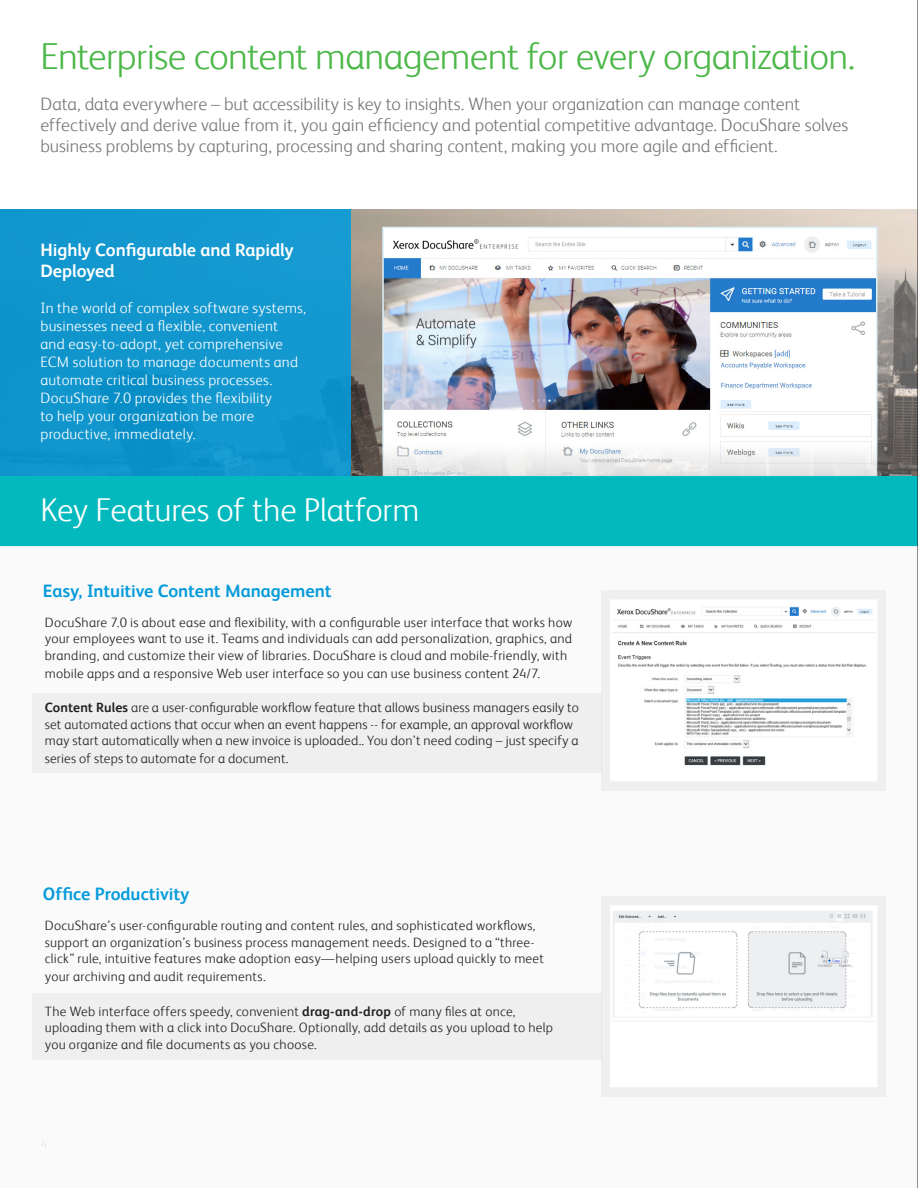
<style>
.page{position:relative;width:918px;height:1188px;background:#fff}
.page>*{position:absolute;margin:0;border:0;box-sizing:border-box;transform-origin:0 0}
.Interior_Page_Title{font:300 37.5px "Xerox Sans";letter-spacing:-.02em;color:#4cb848}
.Interior_Page_Title-2{font:300 33px "Xerox Sans";letter-spacing:-.005em;color:#fff}
.Intro_Para___Body_Te{font:300 18px/21px "Xerox Sans";letter-spacing:-.005em;color:#76787b}
.Body_Subhead___C{font:700 18px "Xerox Sans";letter-spacing:-.005em;color:#069bda}
.Body_Subhead___C-2{font:700 18px/21px "Xerox Sans";letter-spacing:-.005em;color:#fff}
.Body_Subhead___C-3{font:300 15px/18px "Xerox Sans";letter-spacing:.015em;color:#fff}
.Body_Text___K{font:300 13.5px/16.5px "Xerox Sans";letter-spacing:.015em;color:#231f20}
.s1{font-weight:700}
</style>
<div class="page">
<img style="left:351px;top:210px;width:566px;height:266px">
<div style="left:0;top:210px;width:351px;height:272px;background:#1197ce"></div>
<div style="left:0;top:476px;width:918px;height:71px;background:#03b9bd"></div>
<div style="left:0;top:849px;width:918px;height:339px;background:#fafafa"></div>
<div style="left:0;top:547px;width:918px;height:302px;background:#fafafa"></div>
<div style="left:602px;top:590px;width:284px;height:201px;background:#efefef"></div>
<div style="left:611px;top:600px;width:266px;height:181px;background:#fff"></div>
<img style="left:613px;top:606px;width:262px;height:160px">
<div style="left:32px;top:993px;width:570px;height:67px;background:#efefef"></div>
<div style="left:32px;top:694px;width:570px;height:79px;background:#efefef"></div>
<div style="left:602px;top:896px;width:284px;height:201px;background:#efefef"></div>
<div style="left:611px;top:906px;width:266px;height:181px;background:#fff"></div>
<img style="left:613px;top:911px;width:260px;height:106px">
<img style="left:385px;top:232px;width:490px;height:241px">
<div style="left:382px;top:227px;width:496px;height:249px;border:2px solid #dcf0fb"></div>
<hr style="left:917px;top:0;width:1px;height:1188px;background:#231f20">
<p class="Interior_Page_Title" style="left:40px;top:32px;width:816px">Enterprise content management for every organization.</p>
<p class="Intro_Para___Body_Te" style="left:40px;top:92px;width:809px">Data, data everywhere – but accessibility is key to insights. When your organization can manage content effectively and derive value from it, you gain efficiency and potential competitive advantage. DocuShare solves business problems by capturing, processing and sharing content, making you more agile and efficient.</p>
<p class="Body_Subhead___C-2" style="left:40px;top:238px;width:255px">Highly Configurable and Rapidly<br>Deployed</p>
<p class="Body_Subhead___C-3" style="left:40px;top:298px;width:267px">In the world of complex software systems, businesses need a flexible, convenient and easy-to-adopt, yet comprehensive ECM solution to manage documents and automate critical business processes.<br>DocuShare 7.0 provides the flexibility<br>to help your organization be more productive, immediately.</p>
<p class="Interior_Page_Title-2" style="left:40px;top:488px;width:380px">Key Features of the Platform</p>
<p class="Body_Subhead___C" style="left:43px;top:578px;width:290px">Easy, Intuitive Content Management</p>
<p class="Body_Text___K" style="left:45px;top:613px;width:529px;text-align:justify">DocuShare 7.0 is about ease and flexibility, with a configurable user interface that works how your employees want to use it. Teams and individuals can add personalization, graphics, and branding, and customize their view of libraries. DocuShare is cloud and mobile-friendly, with</p>
<p class="Body_Text___K" style="left:45px;top:664px;width:497px">mobile apps and a responsive Web user interface so you can use business content 24/7.</p>
<p class="Body_Text___K" style="left:45px;top:699px;width:536px"><span class="s1">Content Rules</span> are a user-configurable workflow feature that allows business managers easily to set automated actions that occur when an event happens -- for example, an approval workflow may start automatically when a new invoice is uploaded.. You don’t need coding – just specify a</p>
<p class="Body_Text___K" style="left:45px;top:750px;width:245px">series of steps to automate for a document.</p>
<p class="Body_Subhead___C" style="left:43px;top:882px;width:148px">Office Productivity</p>
<p class="Body_Text___K" style="left:45px;top:917px;width:501px">DocuShare’s user-configurable routing and content rules, and sophisticated workflows, support an organization’s business process management needs. Designed to a “three&shy;click” rule, intuitive features make adoption easy—helping users upload quickly to meet</p>
<p class="Body_Text___K" style="left:45px;top:968px;width:222px">your archiving and audit requirements.</p>
<p class="Body_Text___K" style="left:45px;top:1002px;width:510px">The Web interface offers speedy, convenient <span class="s1">drag-and-drop</span> of many files at once, uploading them with a click into DocuShare. Optionally, add details as you upload to help you organize and file documents as you choose.</p>
</div>
